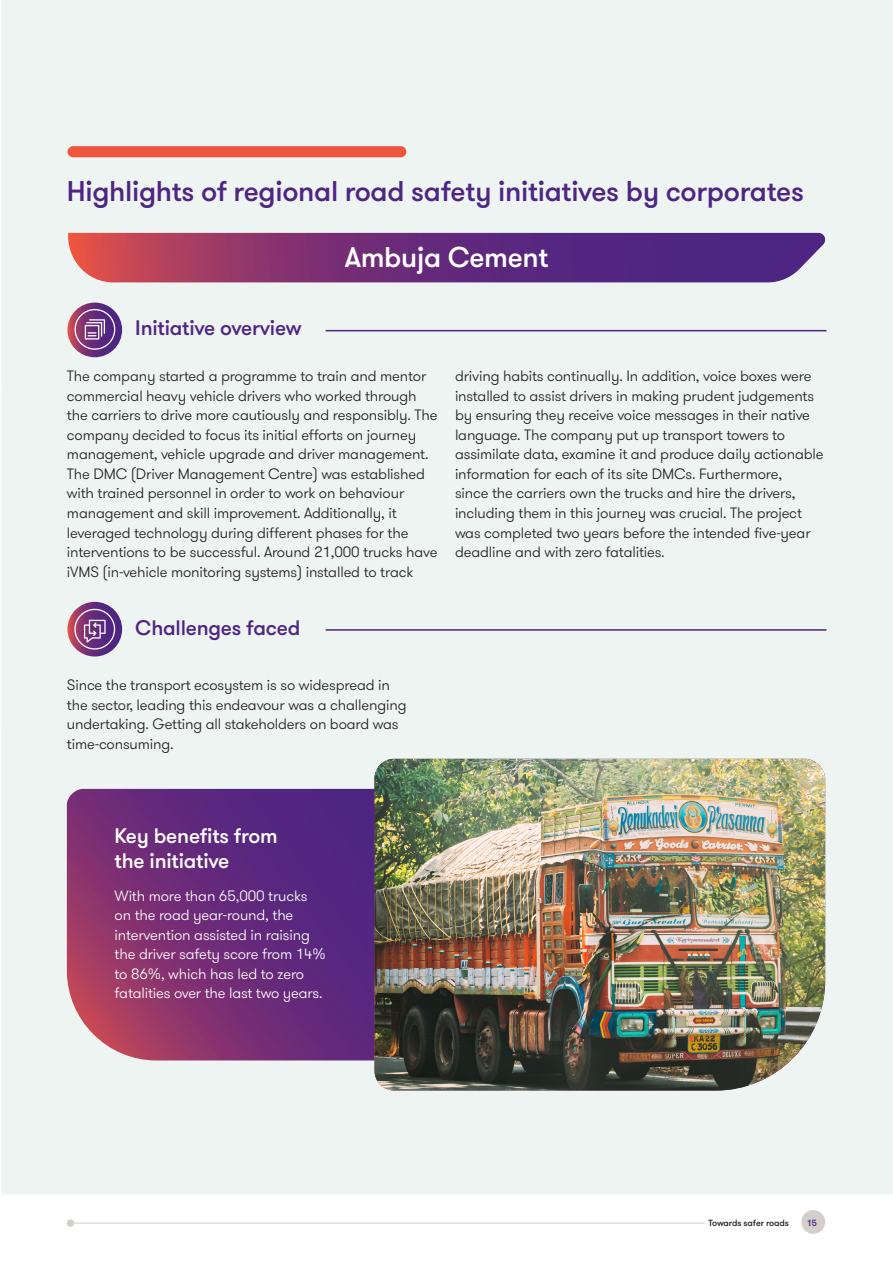
<style>
.page{position:relative;width:893px;height:1263px;background:#fff}
.page>*{position:absolute;margin:0;border:0;box-sizing:border-box;transform-origin:0 0}
._01_Headline_one_Bold_54pt{font:500 28.5px "GT Walsheim Pro";letter-spacing:-.01em;color:#4e2582}
._11_Body_text{font:500 28.5px "GT Walsheim Pro";letter-spacing:-.01em;color:#fff}
._11_Body_text-2{font:500 21px "GT Walsheim Pro";letter-spacing:-.01em;color:#4e2582}
._11_Body_text-3{font:500 21px/25.2px "GT Walsheim Pro";letter-spacing:-.01em;color:#fff}
._11_Body_text-4{font:300 15px/19.5px "GT Walsheim Pro";letter-spacing:-.01em;color:#231f20}
._11_Body_text-5{font:300 15px/19.5px "GT Walsheim Pro";letter-spacing:-.01em;color:#fff}
.t1{font:500 9px "GT Walsheim Pro";letter-spacing:-.01em;color:#231f20}
.t2{font:500 9px "GT Walsheim Pro";color:#4e2582}
</style>
<div class="page">
<div style="left:67px;top:1219px;width:7px;height:8px;background:#d4cfca;border-radius:50%"></div>
<div style="left:801px;top:1210px;width:24px;height:24px;background:#d4cfca;border-radius:50%"></div>
<hr style="left:67px;top:1223px;width:638px;height:1px;background:#d4cfca">
<div style="left:2px;top:0;width:891px;height:1194px;background:#edf4f2"></div>
<div style="left:68px;top:146px;width:338px;height:11px;background:#f0553e;border-radius:6px"></div>
<svg style="left:68px;top:233px;width:759px;height:49px;background:#783679"></svg>
<hr style="left:326px;top:330px;width:500px;height:1px;background:#4e2582">
<svg style="left:67px;top:303px;width:55px;height:54px"></svg>
<svg style="left:74px;top:309px;width:41px;height:41px;background:#8a5792"></svg>
<hr style="left:326px;top:629px;width:500px;height:2px;background:#4e2582">
<svg style="left:67px;top:602px;width:55px;height:54px"></svg>
<svg style="left:67px;top:789px;width:307px;height:271px;background:#723179"></svg>
<img style="left:374px;top:759px;width:451px;height:331px">
<svg style="left:74px;top:609px;width:41px;height:41px;background:#895591"></svg>
<p class="_01_Headline_one_Bold_54pt" style="left:67px;top:173px;width:739px">Highlights of regional road safety initiatives by corporates</p>
<p class="_11_Body_text-2" style="left:135px;top:315px;width:168px">Initiative overview</p>
<p class="_11_Body_text" style="left:345px;top:240px;width:205px">Ambuja Cement</p>
<p class="_11_Body_text-4" style="left:67px;top:367px;width:372px">The company started a programme to train and mentor commercial heavy vehicle drivers who worked through the carriers to drive more cautiously and responsibly. The company decided to focus its initial efforts on journey management, vehicle upgrade and driver management.<br>The DMC (Driver Management Centre) was established with trained personnel in order to work on behaviour management and skill improvement. Additionally, it leveraged technology during different phases for the interventions to be successful. Around 21,000 trucks have iVMS (in-vehicle monitoring systems) installed to track</p>
<p class="_11_Body_text-2" style="left:135px;top:614px;width:166px">Challenges faced</p>
<p class="_11_Body_text-4" style="left:67px;top:675px;width:341px">Since the transport ecosystem is so widespread in the sector, leading this endeavour was a challenging undertaking. Getting all stakeholders on board was time-consuming.</p>
<p class="_11_Body_text-4" style="left:455px;top:367px;width:370px">driving habits continually. In addition, voice boxes were installed to assist drivers in making prudent judgements by ensuring they receive voice messages in their native language. The company put up transport towers to assimilate data, examine it and produce daily actionable information for each of its site DMCs. Furthermore,<br>since the carriers own the trucks and hire the drivers, including them in this journey was crucial. The project was completed two years before the intended five-year deadline and with zero fatalities.</p>
<p class="_11_Body_text-3" style="left:115px;top:824px;width:165px">Key benefits from the initiative</p>
<p class="_11_Body_text-5" style="left:115px;top:886px;width:213px">With more than 65,000 trucks on the road year-round, the intervention assisted in raising the driver safety score from 14% to 86%, which has led to zero fatalities over the last two years.</p>
<p class="t1" style="left:708px;top:1217px;width:82px">Towards safer roads</p>
<p class="t2" style="left:807px;top:1217px;width:12px">15</p>
</div>
